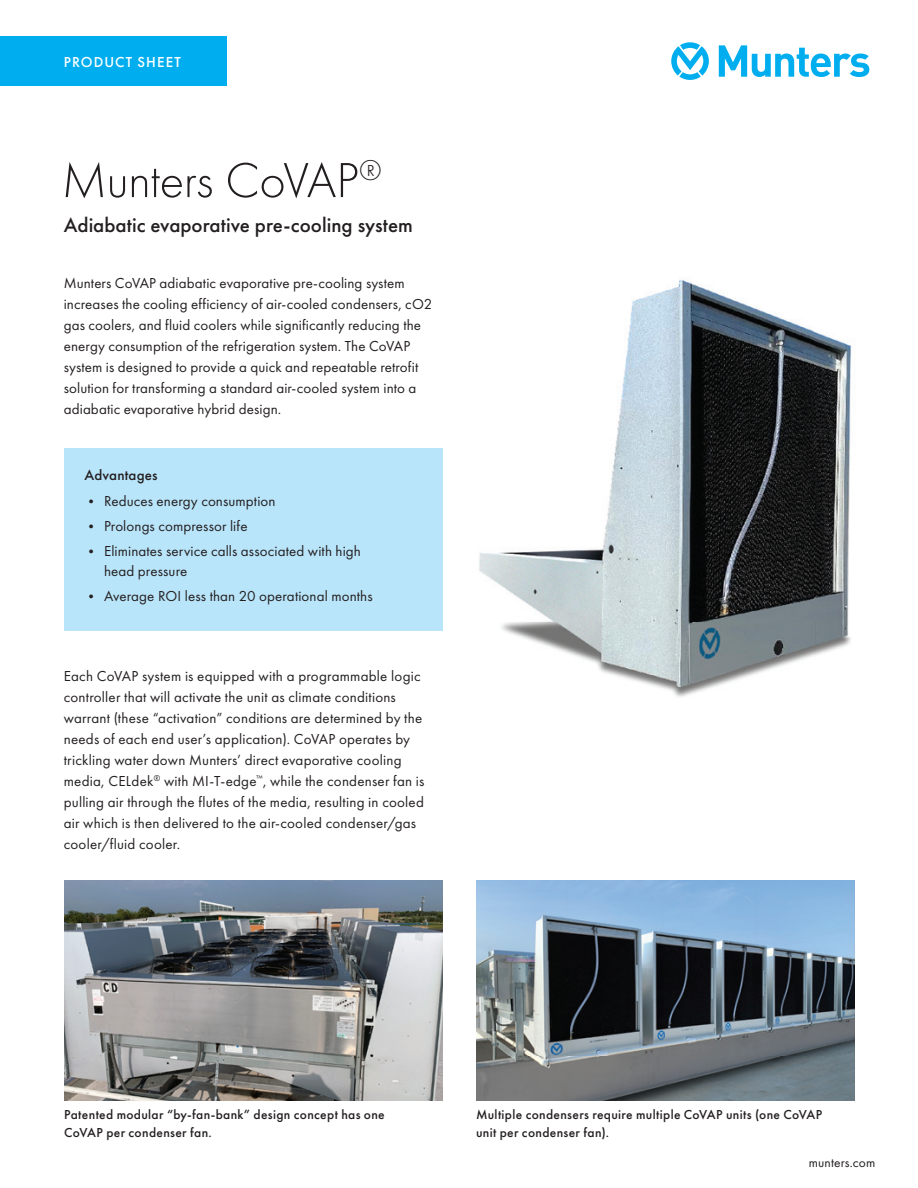
<style>
.page{position:relative;width:918px;height:1188px;background:#fff}
.page>*{position:absolute;margin:0;border:0;box-sizing:border-box;transform-origin:0 0}
.t1{font:300 51px "Futura PT";letter-spacing:-.01em;color:#231f20}
.t2{font:500 21px "Futura PT";color:#231f20}
.t3{font:15px/21px "Futura PT";letter-spacing:.01em;color:#231f20}
.t4{font:500 15px "Futura PT";letter-spacing:.07em;color:#fff}
.t5{font:500 15px "Futura PT";letter-spacing:.01em;color:#231f20}
.t6{font:500 13.5px/18px "Futura PT";letter-spacing:.025em;color:#231f20}
.t7{font:13.5px "Futura PT";letter-spacing:.01em;color:#231f20}
.s1{font-size:13.5px}
</style>
<div class="page">
<div style="left:0;top:36px;width:226px;height:49px;background:#00aeef"></div>
<svg style="left:719px;top:45px;width:150px;height:32px"></svg>
<svg style="left:671px;top:42px;width:38px;height:38px"></svg>
<img style="left:479px;top:278px;width:372px;height:419px">
<div style="left:64px;top:448px;width:378px;height:183px;background:#b9e5fa"></div>
<img style="left:476px;top:880px;width:378px;height:221px">
<img style="left:64px;top:880px;width:378px;height:221px">
<p class="t4" style="left:64px;top:53px;width:119px">PRODUCT SHEET</p>
<h1 class="t1" style="left:61px;top:151px;width:321px">Munters CoVAP<sup>®</sup></h1>
<h2 class="t2" style="left:64px;top:212px;width:351px">Adiabatic evaporative pre-cooling system</h2>
<p class="t3" style="left:64px;top:272px;width:370px">Munters CoVAP adiabatic evaporative pre-cooling system increases the cooling efficiency of air-cooled condensers, cO2 gas coolers, and fluid coolers while significantly reducing the energy consumption of the refrigeration system. The CoVAP system is designed to provide a quick and repeatable retrofit solution for transforming a standard air-cooled system into a adiabatic evaporative hybrid design.</p>
<p class="t5" style="left:85px;top:466px;width:75px">Advantages</p>
<p class="t3" style="left:85px;top:491px;width:193px"><span class="s1">•</span> Reduces energy consumption</p>
<p class="t3" style="left:85px;top:516px;width:165px"><span class="s1">•</span> Prolongs compressor life</p>
<p class="t3" style="left:104px;top:541px;width:258px;line-height:19.5px;text-indent:-20px"><span class="s1">•</span> Eliminates service calls associated with high head pressure</p>
<p class="t3" style="left:85px;top:585px;width:290px"><span class="s1">•</span> Average ROI less than 20 operational months</p>
<p class="t3" style="left:64px;top:665px;width:362px">Each CoVAP system is equipped with a programmable logic controller that will activate the unit as climate conditions warrant (these “activation” conditions are determined by the needs of each end user’s application). CoVAP operates by trickling water down Munters’ direct evaporative cooling media, CELdek<sup>®</sup> with MI-T-edge<sup>™</sup>, while the condenser fan is pulling air through the flutes of the media, resulting in cooled air which is then delivered to the air-cooled condenser/gas cooler/fluid cooler.</p>
<p class="t6" style="left:64px;top:1106px;width:322px">Patented modular “by-fan-bank” design concept has one<br>CoVAP per condenser fan.</p>
<p class="t6" style="left:476px;top:1106px;width:348px">Multiple condensers require multiple CoVAP units (one CoVAP unit per condenser fan).</p>
<p class="t7" style="left:809px;top:1154px;width:68px">munters.com</p>
</div>
